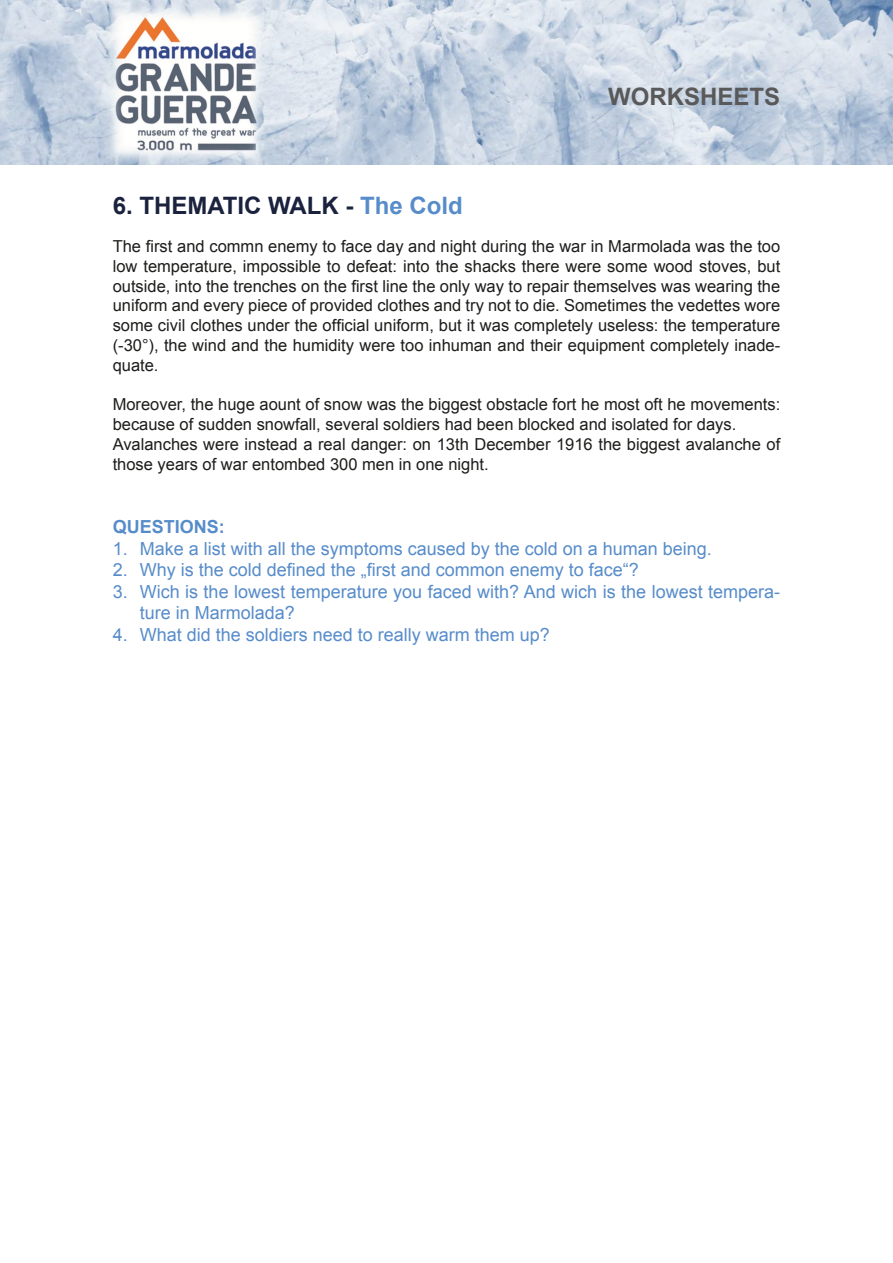
<style>
.page{position:relative;width:893px;height:1263px;background:#fff}
.page>*{position:absolute;margin:0;border:0;box-sizing:border-box;transform-origin:0 0}
.t1{font:700 24px "Arial";color:#1b223e}
.t2{font:700 24px "Arial";color:#595959}
.t3{font:18px/21.6px "Arial";color:#578cca}
.t4{font:700 18px "Arial";color:#578cca}
.t5{font:16.5px/19.8px "Arial";color:#1d1d1b;text-align:justify}
.s1{color:#578cca}
</style>
<div class="page">
<img style="left:0;top:0;width:893px;height:165px">
<h1 class="t2" style="left:608px;top:81px;width:174px">WORKSHEETS</h1>
<h1 class="t1" style="left:113px;top:190px;width:352px">6. THEMATIC WALK - <span class="s1">The Cold</span></h1>
<p class="t5" style="left:113px;top:237px;width:669px">The first and commn enemy to face day and night during the war in Marmolada was the too low temperature, impossible to defeat: into the shacks there were some wood stoves, but outside, into the trenches on the first line the only way to repair themselves was wearing the uniform and every piece of provided clothes and try not to die. Sometimes the vedettes wore some civil clothes under the official uniform, but it was completely useless: the temperature (-30°), the wind and the humidity were too inhuman and their equipment completely inade&shy;quate.</p>
<p class="t5" style="left:113px;top:395px;width:669px;text-align:left">Moreover, the huge aount of snow was the biggest obstacle fort he most oft he movements: because of sudden snowfall, several soldiers had been blocked and isolated for days.<br>Avalanches were instead a real danger: on 13th December 1916 the biggest avalanche of those years of war entombed 300 men in one night.</p>
<p class="t4" style="left:113px;top:515px;width:114px">QUESTIONS:</p>
<p class="t3" style="left:113px;top:538px;width:601px">1. Make a list with all the symptoms caused by the cold on a human being.</p>
<p class="t3" style="left:113px;top:559px;width:528px">2. Why is the cold defined the „first and common enemy to face“?</p>
<p class="t3" style="left:140px;top:581px;width:642px;text-indent:-27px">3. Wich is the lowest temperature you faced with? And wich is the lowest tempera&shy;ture in Marmolada?</p>
<p class="t3" style="left:113px;top:624px;width:439px">4. What did the soldiers need to really warm them up?</p>
</div>
